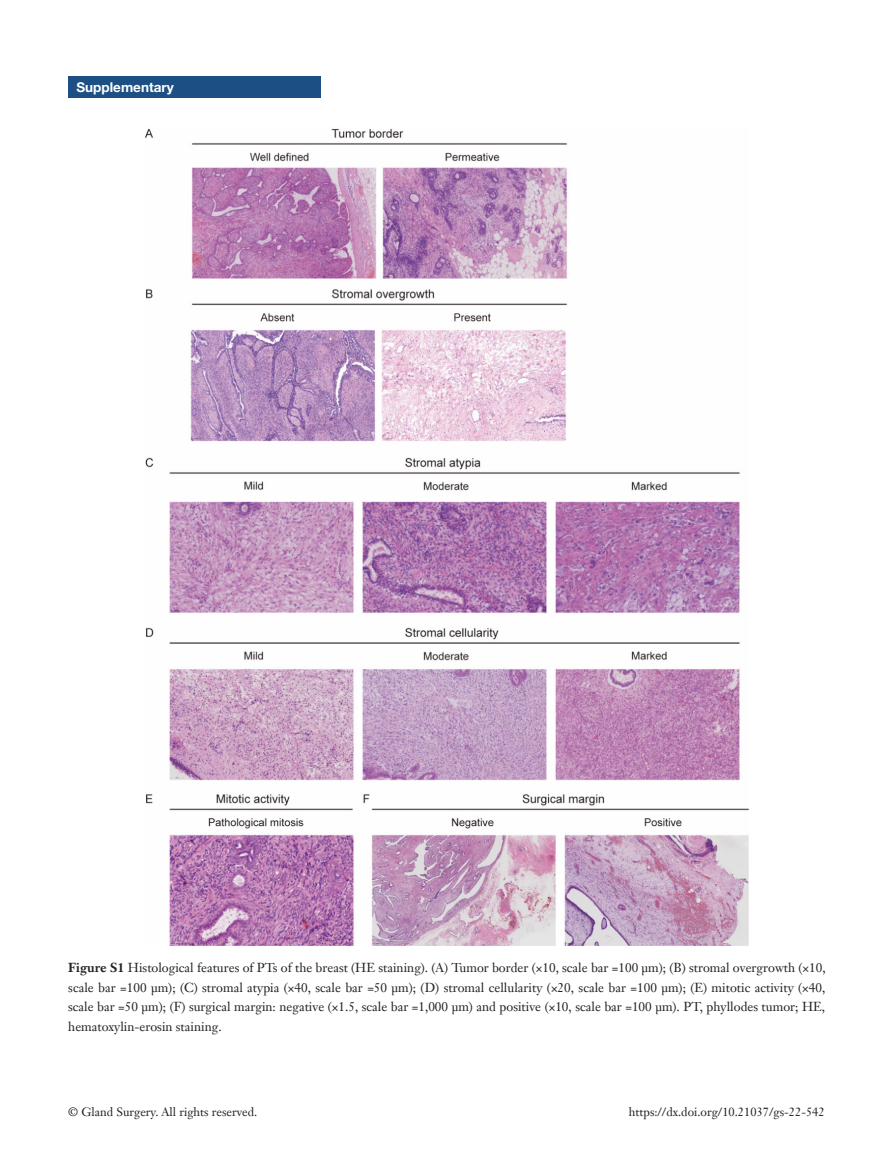
<style>
.page{position:relative;width:893px;height:1170px;background:#fff}
.page>*{position:absolute;margin:0;border:0;box-sizing:border-box;transform-origin:0 0}
.t1{font:700 13.5px "Helvetica Neue LT Pro";color:#fff}
.二级标题下沉{font:12.75px/19.5px "Janson Text LT";color:#231f20;text-align:justify}
.t2{font:12px "Janson Text LT";color:#231f20}
.s1{font-weight:700}
</style>
<div class="page">
<div style="left:68px;top:77px;width:252px;height:21px;background:#1c5085"></div>
<img style="left:145px;top:129px;width:603px;height:816px">
<p class="t1" style="left:77px;top:79px;width:99px">Supplementary</p>
<p class="二级标题下沉" style="left:68px;top:958px;width:759px"><span class="s1">Figure S1</span> Histological features of PTs of the breast (HE staining). (A) Tumor border (×10, scale bar =100 μm); (B) stromal overgrowth (×10, scale bar =100 μm); (C) stromal atypia (×40, scale bar =50 μm); (D) stromal cellularity (×20, scale bar =100 μm); (E) mitotic activity (×40, scale bar =50 μm); (F) surgical margin: negative (×1.5, scale bar =1,000 μm) and positive (×10, scale bar =100 μm). PT, phyllodes tumor; HE, hematoxylin-erosin staining.</p>
<p class="t2" style="left:68px;top:1104px;width:191px">© Gland Surgery. All rights reserved.</p>
<p class="t2" style="left:629px;top:1104px;width:197px">https://dx.doi.org/10.21037/gs-22-542</p>
</div>
